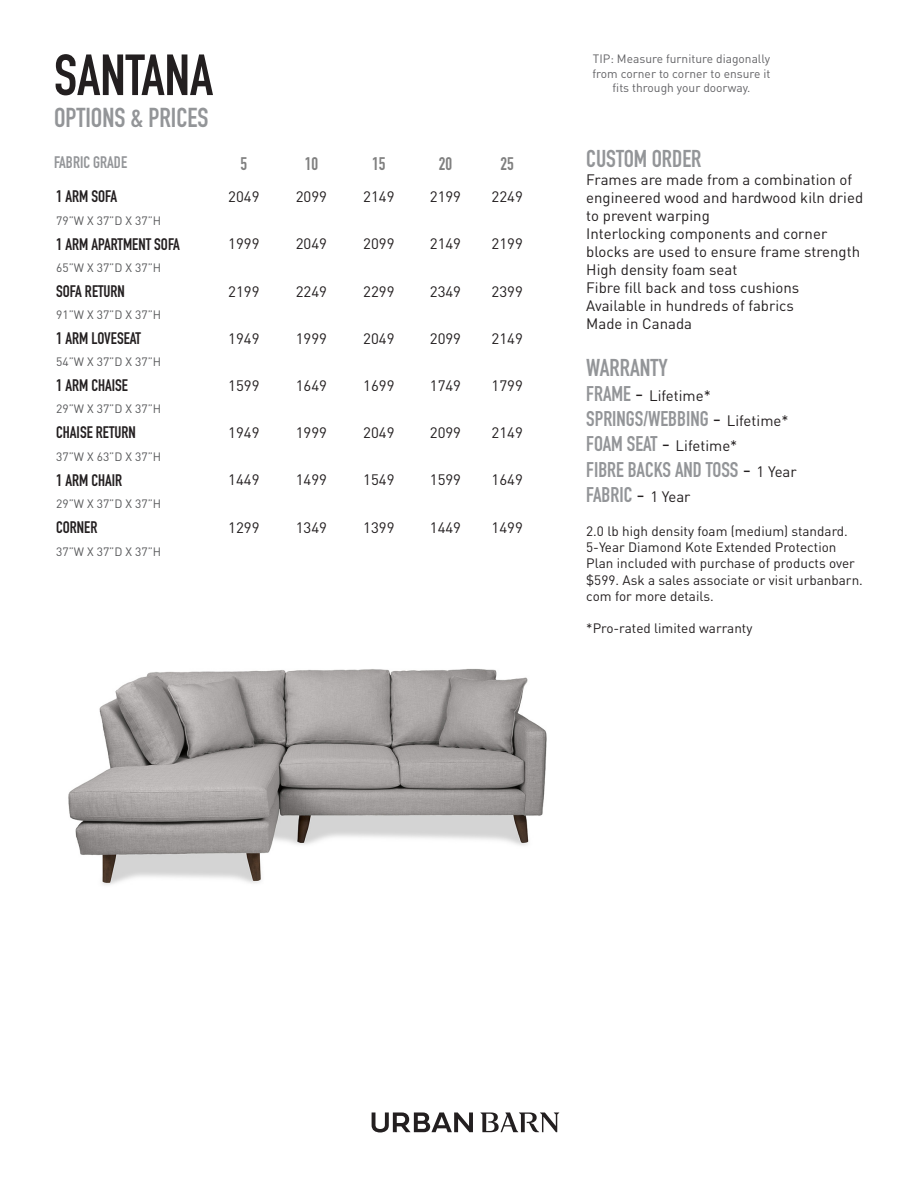
<style>
.page{position:relative;width:918px;height:1188px;background:#fff}
.page>*{position:absolute;margin:0;border:0;box-sizing:border-box;transform-origin:0 0}
.t1{font:57px "DIN Engschrift Std";color:#231f20}
.t2{font:27px "DIN Engschrift Std";color:#939598}
.t3{font:24px "DIN Engschrift Std";color:#939598}
.t4{font:21px "DIN Engschrift Std";color:#939598}
.Grade{font:18px "DIN Engschrift Std";color:#7f7f7f}
.Grade-2{font:16.5px "DIN Engschrift Std";color:#231f20}
.t5{font:16.5px "DIN Engschrift Std";color:#939598}
.Grade-3{font:15px/18px "DINOT";color:#231f20}
.t6{font:13.5px/16.2px "DINOT";color:#231f20}
.Grade-4{font:12px "DINOT";color:#57585a}
.t7{font:12px/14.4px "DINOT";color:#636366;text-align:center}
.s1{font-family:"DIN Engschrift Std";font-size:21px;color:#939598}
.s2{font-size:21px}
.s3{font-family:"DINOT";color:#231f20}
.s4{font-family:"DINOT";font-size:15px;color:#231f20}
</style>
<div class="page">
<img style="left:68px;top:669px;width:479px;height:216px">
<svg style="left:372px;top:1112px;width:101px;height:20px"></svg>
<svg style="left:480px;top:1112px;width:79px;height:20px"></svg>
<p class="t1" style="left:54px;top:42px;width:161px">SANTANA</p>
<p class="t2" style="left:54px;top:101px;width:156px">OPTIONS &amp; PRICES</p>
<p class="t5" style="left:54px;top:152px;width:75px">FABRIC GRADE</p>
<p class="Grade" style="left:241px;top:153px;width:8px">5</p>
<p class="Grade" style="left:305px;top:153px;width:15px">10</p>
<p class="Grade" style="left:372px;top:153px;width:15px">15</p>
<p class="Grade" style="left:439px;top:153px;width:15px">20</p>
<p class="Grade" style="left:501px;top:153px;width:15px">25</p>
<p class="Grade-2" style="left:56px;top:187px;width:62px">1 ARM SOFA</p>
<p class="Grade-3" style="left:228px;top:187px;width:33px">2049</p>
<p class="Grade-3" style="left:296px;top:187px;width:33px">2099</p>
<p class="Grade-3" style="left:363px;top:187px;width:33px">2149</p>
<p class="Grade-3" style="left:430px;top:187px;width:33px">2199</p>
<p class="Grade-3" style="left:492px;top:187px;width:33px">2249</p>
<p class="Grade-4" style="left:56px;top:212px;width:107px">79”W X 37”D X 37”H</p>
<p class="Grade-2" style="left:56px;top:234px;width:125px">1 ARM APARTMENT SOFA</p>
<p class="Grade-3" style="left:228px;top:234px;width:33px">1999</p>
<p class="Grade-3" style="left:296px;top:234px;width:33px">2049</p>
<p class="Grade-3" style="left:363px;top:234px;width:33px">2099</p>
<p class="Grade-3" style="left:430px;top:234px;width:33px">2149</p>
<p class="Grade-3" style="left:492px;top:234px;width:33px">2199</p>
<p class="Grade-4" style="left:56px;top:259px;width:107px">65”W X 37”D X 37”H</p>
<p class="Grade-2" style="left:56px;top:281px;width:70px">SOFA RETURN</p>
<p class="Grade-3" style="left:228px;top:282px;width:33px">2199</p>
<p class="Grade-3" style="left:296px;top:282px;width:33px">2249</p>
<p class="Grade-3" style="left:363px;top:282px;width:33px">2299</p>
<p class="Grade-3" style="left:430px;top:282px;width:33px">2349</p>
<p class="Grade-3" style="left:492px;top:282px;width:33px">2399</p>
<p class="Grade-4" style="left:56px;top:307px;width:107px">91”W X 37”D X 37”H</p>
<p class="Grade-2" style="left:56px;top:328px;width:86px">1 ARM LOVESEAT</p>
<p class="Grade-3" style="left:228px;top:329px;width:33px">1949</p>
<p class="Grade-3" style="left:296px;top:329px;width:33px">1999</p>
<p class="Grade-3" style="left:363px;top:329px;width:33px">2049</p>
<p class="Grade-3" style="left:430px;top:329px;width:33px">2099</p>
<p class="Grade-3" style="left:492px;top:329px;width:33px">2149</p>
<p class="Grade-4" style="left:56px;top:354px;width:107px">54”W X 37”D X 37”H</p>
<p class="Grade-2" style="left:56px;top:376px;width:73px">1 ARM CHAISE</p>
<p class="Grade-3" style="left:228px;top:376px;width:33px">1599</p>
<p class="Grade-3" style="left:296px;top:376px;width:33px">1649</p>
<p class="Grade-3" style="left:363px;top:376px;width:33px">1699</p>
<p class="Grade-3" style="left:430px;top:376px;width:33px">1749</p>
<p class="Grade-3" style="left:492px;top:376px;width:33px">1799</p>
<p class="Grade-4" style="left:56px;top:401px;width:107px">29”W X 37”D X 37”H</p>
<p class="Grade-2" style="left:56px;top:423px;width:81px">CHAISE RETURN</p>
<p class="Grade-3" style="left:228px;top:423px;width:33px">1949</p>
<p class="Grade-3" style="left:296px;top:423px;width:33px">1999</p>
<p class="Grade-3" style="left:363px;top:423px;width:33px">2049</p>
<p class="Grade-3" style="left:430px;top:423px;width:33px">2099</p>
<p class="Grade-3" style="left:492px;top:423px;width:33px">2149</p>
<p class="Grade-4" style="left:56px;top:448px;width:107px">37”W X 63”D X 37”H</p>
<p class="Grade-2" style="left:56px;top:470px;width:68px">1 ARM CHAIR</p>
<p class="Grade-3" style="left:228px;top:470px;width:33px">1449</p>
<p class="Grade-3" style="left:296px;top:470px;width:33px">1499</p>
<p class="Grade-3" style="left:363px;top:470px;width:33px">1549</p>
<p class="Grade-3" style="left:430px;top:470px;width:33px">1599</p>
<p class="Grade-3" style="left:492px;top:470px;width:33px">1649</p>
<p class="Grade-4" style="left:56px;top:496px;width:107px">29”W X 37”D X 37”H</p>
<p class="Grade-2" style="left:56px;top:518px;width:43px">CORNER</p>
<p class="Grade-3" style="left:228px;top:518px;width:33px">1299</p>
<p class="Grade-3" style="left:296px;top:518px;width:33px">1349</p>
<p class="Grade-3" style="left:363px;top:518px;width:33px">1399</p>
<p class="Grade-3" style="left:430px;top:518px;width:33px">1449</p>
<p class="Grade-3" style="left:492px;top:518px;width:33px">1499</p>
<p class="Grade-4" style="left:56px;top:543px;width:107px">37”W X 37”D X 37”H</p>
<p class="t7" style="left:592px;top:51px;width:180px">TIP: Measure furniture diagonally from corner to corner to ensure it fits through your doorway.</p>
<p class="t3" style="left:586px;top:145px;width:117px">CUSTOM ORDER</p>
<p class="Grade-3" style="left:586px;top:170px;width:278px">Frames are made from a combination of engineered wood and hardwood kiln dried to prevent warping</p>
<p class="Grade-3" style="left:586px;top:224px;width:275px">Interlocking components and corner blocks are used to ensure frame strength</p>
<p class="Grade-3" style="left:586px;top:260px;width:153px">High density foam seat</p>
<p class="Grade-3" style="left:586px;top:278px;width:215px">Fibre fill back and toss cushions</p>
<p class="Grade-3" style="left:586px;top:296px;width:209px">Available in hundreds of fabrics</p>
<p class="Grade-3" style="left:586px;top:314px;width:107px">Made in Canada</p>
<p class="t3" style="left:586px;top:353px;width:83px">WARRANTY</p>
<p class="Grade-3" style="left:586px;top:386px;width:126px"><span class="s1">FRAME</span> <span class="s2">-</span> Lifetime*</p>
<p class="t4" style="left:586px;top:407px;width:204px">SPRINGS/WEBBING <span class="s3">-</span> <span class="s4">Lifetime*</span></p>
<p class="Grade-3" style="left:586px;top:436px;width:153px"><span class="s1">FOAM SEAT</span> <span class="s2">-</span> Lifetime*</p>
<p class="t4" style="left:586px;top:457px;width:212px">FIBRE BACKS AND TOSS <span class="s3">-</span> <span class="s4">1 Year</span></p>
<p class="t4" style="left:586px;top:482px;width:106px">FABRIC <span class="s3">-</span> <span class="s4">1 Year</span></p>
<p class="t6" style="left:586px;top:523px;width:263px">2.0 lb high density foam (medium) standard.</p>
<p class="t6" style="left:586px;top:539px;width:278px">5-Year Diamond Kote Extended Protection Plan included with purchase of products over $599. Ask a sales associate or visit urbanbarn. com for more details.</p>
<p class="t6" style="left:586px;top:620px;width:168px">*Pro-rated limited warranty</p>
</div>
